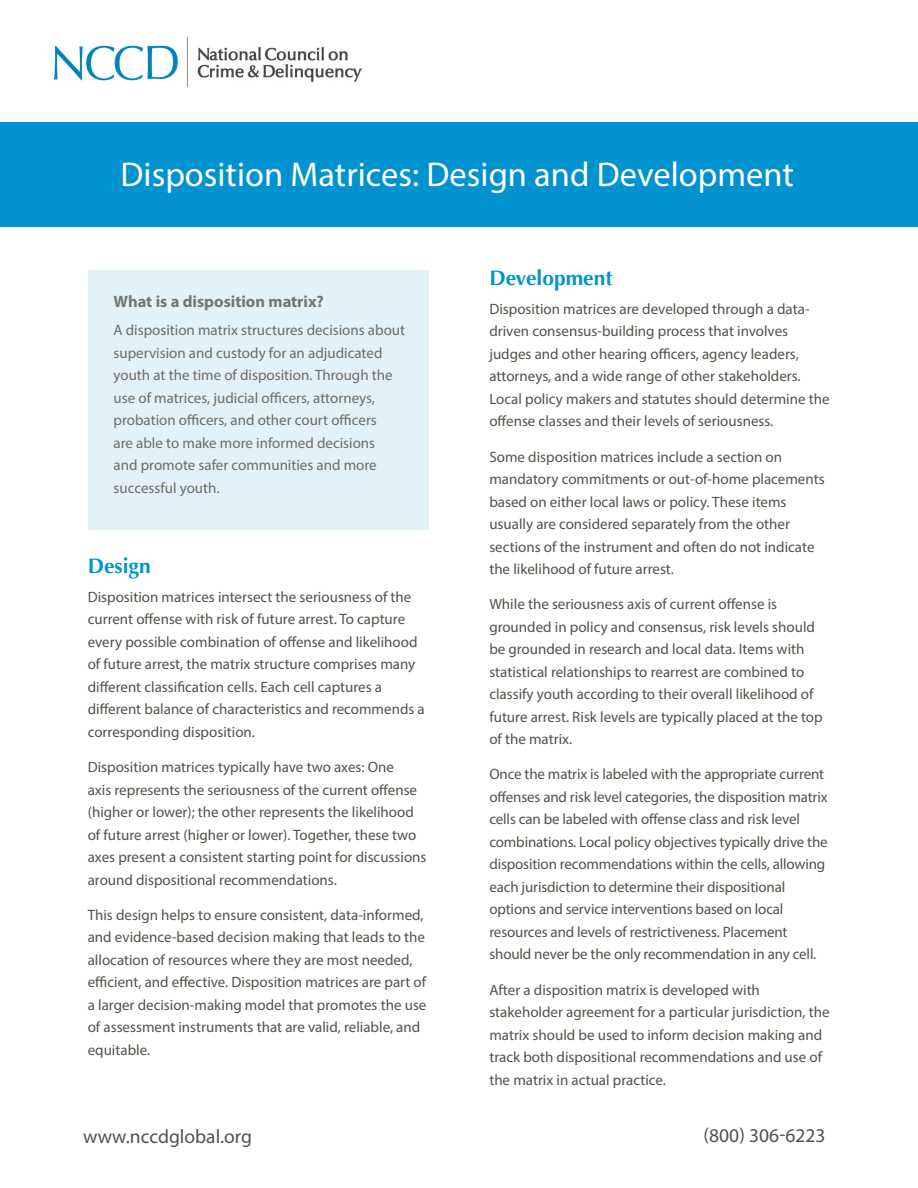
<style>
.page{position:relative;width:918px;height:1188px;background:#fff}
.page>*{position:absolute;margin:0;border:0;box-sizing:border-box;transform-origin:0 0}
.Page_Heading_White{font:34.5px "Myriad Pro";color:#fff}
.Heading_1{font:700 21px "Optima LT Std";color:#0093d0}
.Cover_Date{font:19.5px "Myriad Pro";color:#535249}
.Heading_2{font:700 16.5px "Myriad Pro";color:#77766c}
.t1{font:15px/22.5px "Myriad Pro";color:#535249}
.Sidebar_text{font:15px/22.5px "Myriad Pro";color:#6e6d63}
</style>
<div class="page">
<div style="left:0;top:122px;width:918px;height:105px;background:#0093d0"></div>
<img style="left:54px;top:37px;width:307px;height:50px">
<div style="left:88px;top:270px;width:341px;height:259px;background:#e1f2f9"></div>
<p class="Page_Heading_White" style="left:121px;top:153px;width:675px">Disposition Matrices: Design and Development</p>
<p class="Heading_2" style="left:114px;top:291px;width:212px">What is a disposition matrix?</p>
<p class="Sidebar_text" style="left:114px;top:319px;width:293px">A disposition matrix structures decisions about supervision and custody for an adjudicated youth at the time of disposition. Through the use of matrices, judicial officers, attorneys, probation officers, and other court officers<br>are able to make more informed decisions<br>and promote safer communities and more successful youth.</p>
<p class="Heading_1" style="left:88px;top:554px;width:65px">Design</p>
<p class="t1" style="left:88px;top:585px;width:339px">Disposition matrices intersect the seriousness of the current offense with risk of future arrest. To capture every possible combination of offense and likelihood of future arrest, the matrix structure comprises many different classification cells. Each cell captures a different balance of characteristics and recommends a corresponding disposition.</p>
<p class="t1" style="left:88px;top:756px;width:340px">Disposition matrices typically have two axes: One<br>axis represents the seriousness of the current offense (higher or lower); the other represents the likelihood of future arrest (higher or lower). Together, these two axes present a consistent starting point for discussions around dispositional recommendations.</p>
<p class="t1" style="left:88px;top:903px;width:340px">This design helps to ensure consistent, data-informed, and evidence-based decision making that leads to the allocation of resources where they are most needed, efficient, and effective. Disposition matrices are part of a larger decision-making model that promotes the use of assessment instruments that are valid, reliable, and equitable.</p>
<p class="Heading_1" style="left:489px;top:266px;width:125px">Development</p>
<p class="t1" style="left:489px;top:297px;width:342px">Disposition matrices are developed through a data&shy;driven consensus-building process that involves judges and other hearing officers, agency leaders, attorneys, and a wide range of other stakeholders.<br>Local policy makers and statutes should determine the offense classes and their levels of seriousness.</p>
<p class="t1" style="left:489px;top:445px;width:337px">Some disposition matrices include a section on mandatory commitments or out-of-home placements based on either local laws or policy. These items usually are considered separately from the other sections of the instrument and often do not indicate the likelihood of future arrest.</p>
<p class="t1" style="left:489px;top:593px;width:335px">While the seriousness axis of current offense is grounded in policy and consensus, risk levels should be grounded in research and local data. Items with statistical relationships to rearrest are combined to classify youth according to their overall likelihood of future arrest. Risk levels are typically placed at the top of the matrix.</p>
<p class="t1" style="left:489px;top:763px;width:340px">Once the matrix is labeled with the appropriate current offenses and risk level categories, the disposition matrix cells can be labeled with offense class and risk level combinations. Local policy objectives typically drive the disposition recommendations within the cells, allowing each jurisdiction to determine their dispositional options and service interventions based on local resources and levels of restrictiveness. Placement should never be the only recommendation in any cell.</p>
<p class="t1" style="left:489px;top:978px;width:342px">After a disposition matrix is developed with stakeholder agreement for a particular jurisdiction, the matrix should be used to inform decision making and track both dispositional recommendations and use of the matrix in actual practice.</p>
<p class="Cover_Date" style="left:83px;top:1124px;width:170px">www.nccdglobal.org</p>
<p class="Cover_Date" style="left:703px;top:1123px;width:124px">(800) 306-6223</p>
</div>
